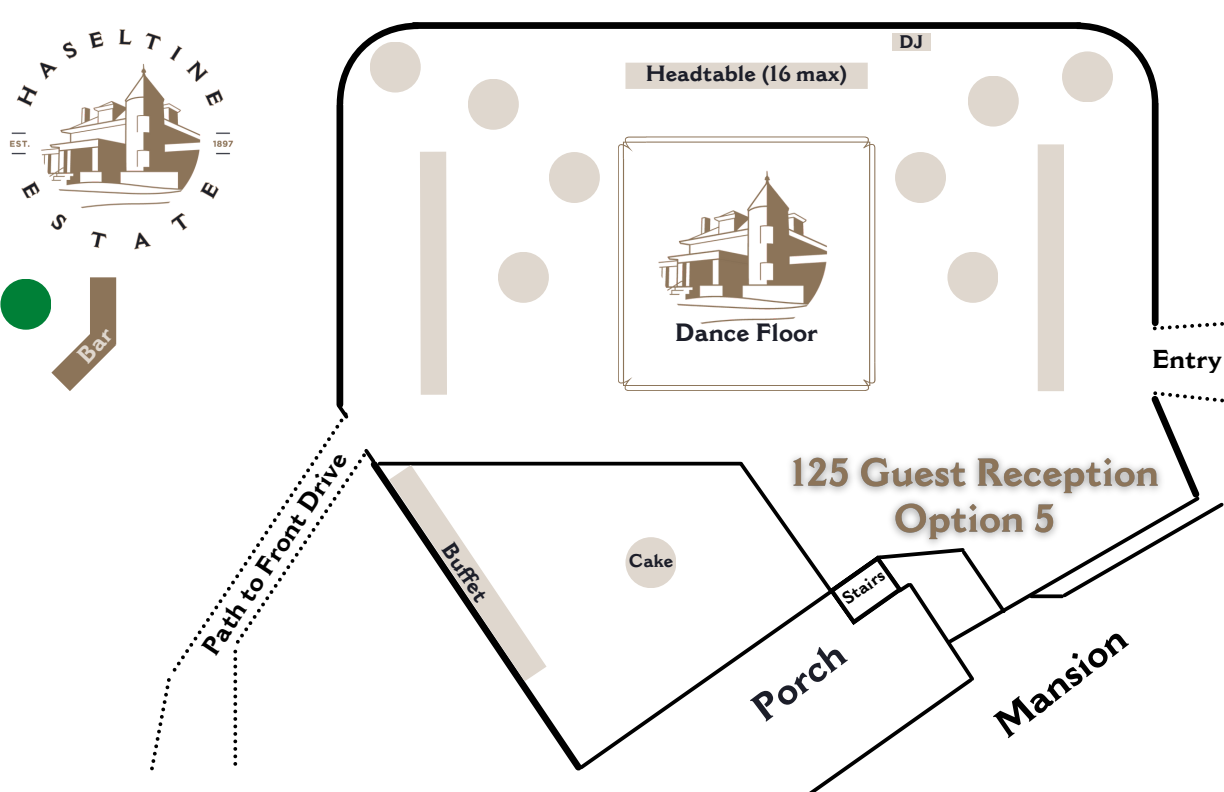
<style>
.page{position:relative;width:1224px;height:792px;background:#fff}
.page>*{position:absolute;margin:0;border:0;box-sizing:border-box;transform-origin:0 0}
.t1{font:700 37.8px "Cantoria MT Std";color:#000}
.t2{font:700 37.8px "Cantoria MT Std";color:#1c1e29}
.t3{font:700 25.5px "Cantoria MT Std";color:#000}
.t4{font:700 24.6px "Cantoria MT Std";color:#1c1e29}
.t5{font:700 21.7px "Cantoria MT Std";color:#1c1e29}
.t6{font:700 17.9px "Cantoria MT Std";letter-spacing:-.005em;color:#1c1e29}
.t7{font:700 17px "Cantoria MT Std";color:#000}
</style>
<div class="page">
<svg style="left:337px;top:23px;width:81px;height:81px"></svg>
<div style="left:413px;top:22px;width:668px;height:7px;background:#000"></div>
<svg style="left:1077px;top:23px;width:81px;height:81px"></svg>
<div style="left:1152px;top:105px;width:7px;height:218px;background:#000"></div>
<div style="left:337px;top:105px;width:6px;height:300px;background:#000"></div>
<svg style="left:535px;top:461px;width:53px;height:309px"></svg>
<svg style="left:572px;top:462px;width:164px;height:4px"></svg>
<svg style="left:576px;top:552px;width:160px;height:219px"></svg>
<svg style="left:1153px;top:322px;width:71px;height:8px"></svg>
<svg style="left:336px;top:401px;width:13px;height:17px"></svg>
<svg style="left:172px;top:412px;width:176px;height:260px"></svg>
<svg style="left:235px;top:446px;width:129px;height:198px"></svg>
<svg style="left:233px;top:650px;width:4px;height:116px"></svg>
<svg style="left:150px;top:678px;width:21px;height:93px"></svg>
<svg style="left:1009px;top:576px;width:50px;height:34px"></svg>
<div style="left:0;top:279px;width:51px;height:51px;background:#008037;border-radius:50%"></div>
<div style="left:90px;top:277px;width:26px;height:68px;background:#8c7459"></div>
<img style="left:9px;top:29px;width:225px;height:221px">
<svg style="left:736px;top:461px;width:273px;height:331px"></svg>
<svg style="left:1059px;top:391px;width:165px;height:208px"></svg>
<svg style="left:1031px;top:594px;width:31px;height:4px"></svg>
<img style="left:778px;top:447px;width:393px;height:109px">
<svg style="left:364px;top:448px;width:208px;height:262px"></svg>
<div style="left:625px;top:537px;width:51px;height:51px;background:#dfd7ce;border-radius:50%"></div>
<svg style="left:618px;top:137px;width:258px;height:254px"></svg>
<div style="left:892px;top:33px;width:39px;height:17px;background:#dfd7ce"></div>
<div style="left:1038px;top:144px;width:26px;height:247px;background:#dfd7ce"></div>
<div style="left:420px;top:151px;width:27px;height:244px;background:#dfd7ce"></div>
<div style="left:468px;top:79px;width:51px;height:51px;background:#dfd7ce;border-radius:50%"></div>
<div style="left:549px;top:152px;width:51px;height:51px;background:#dfd7ce;border-radius:50%"></div>
<div style="left:498px;top:252px;width:51px;height:51px;background:#dfd7ce;border-radius:50%"></div>
<div style="left:625px;top:63px;width:243px;height:26px;background:#dfd7ce"></div>
<div style="left:370px;top:42px;width:51px;height:51px;background:#dfd7ce;border-radius:50%"></div>
<div style="left:1062px;top:51px;width:51px;height:51px;background:#dfd7ce;border-radius:50%"></div>
<div style="left:895px;top:152px;width:51px;height:51px;background:#dfd7ce;border-radius:50%"></div>
<div style="left:968px;top:76px;width:51px;height:51px;background:#dfd7ce;border-radius:50%"></div>
<div style="left:947px;top:252px;width:51px;height:51px;background:#dfd7ce;border-radius:50%"></div>
<svg style="left:24px;top:299px;width:93px;height:92px"></svg>
<p class="t3" style="left:200px;top:647px;width:240px;rotate:-56deg">Path to Front Drive</p>
<p class="t5" style="left:454px;top:540px;width:67px;rotate:56deg">Buffet</p>
<p class="t5" style="left:646px;top:65px;width:203px">Headtable (16 max)</p>
<p class="t6" style="left:900px;top:35px;width:25px">DJ</p>
<p class="t4" style="left:675px;top:323px;width:144px">Dance Floor</p>
<p class="t6" style="left:629px;top:554px;width:46px">Cake</p>
<p class="t7" style="left:840px;top:595px;width:49px;rotate:-35deg">Stairs</p>
<h1 class="t2" style="left:748px;top:701px;width:107px;rotate:-37deg">Porch</h1>
<p class="t3" style="left:1152px;top:349px;width:71px">Entry</p>
<h1 class="t1" style="left:991px;top:717px;width:157px;rotate:-38deg">Mansion</h1>
</div>
